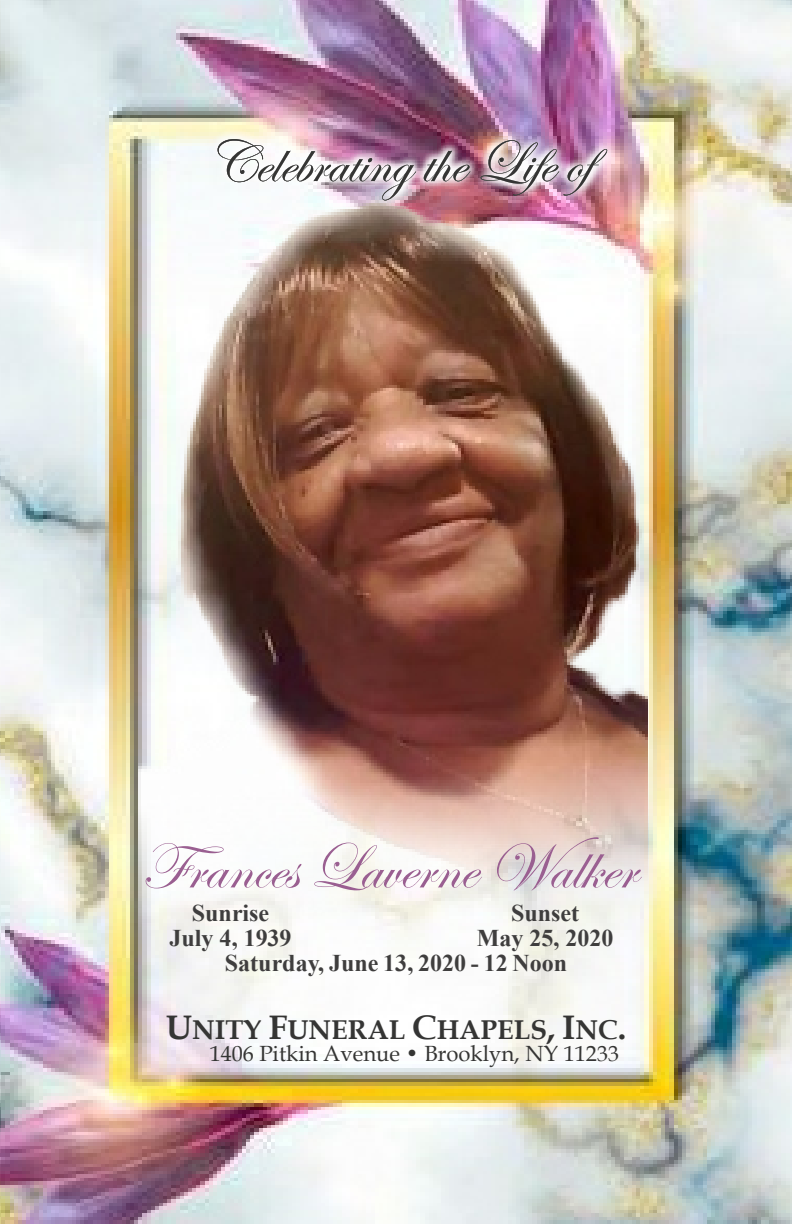
<style>
.page{position:relative;width:792px;height:1224px;background:#fff}
.page>*{position:absolute;margin:0;border:0;box-sizing:border-box;transform-origin:0 0}
.t1{font:66px "Edwardian Script ITC";color:#9a5f91}
.t2{font:60px "Edwardian Script ITC";color:#353534}
.t3{font:700 27.2px "Book Antiqua";color:#353534}
.t4{font:700 24px/25px "Times New Roman";color:#3f3e3e;text-align:center}
.t5{font:22px "Book Antiqua";color:#353534}
.s1{font-size:34px}
</style>
<div class="page">
<img style="left:0;top:0;width:792px;height:1224px">
<img style="left:138px;top:129px;width:509px;height:806px">
<img style="left:207px;top:129px;width:409px;height:81px">
<h2 class="t2" style="left:207px;top:130px;width:420px">Celebrating the Life of</h2>
<h1 class="t1" style="left:142px;top:831px;width:496px">Frances Laverne Walker</h1>
<p class="t4" style="left:170px;top:903px;width:124px">Sunrise<br>July 4, 1939</p>
<p class="t4" style="left:477px;top:903px;width:138px">Sunset<br>May 25, 2020</p>
<p class="t4" style="left:225px;top:953px;width:344px">Saturday, June 13, 2020 - 12 Noon</p>
<p class="t3" style="left:166px;top:1019px;width:462px"><span class="s1">U</span>NITY <span class="s1">F</span>UNERAL <span class="s1">C</span>HAPELS<span class="s1">, I</span>NC<span class="s1">.</span></p>
<p class="t5" style="left:210px;top:1045px;width:411px">1406 Pitkin Avenue • Brooklyn, NY 11233</p>
</div>
